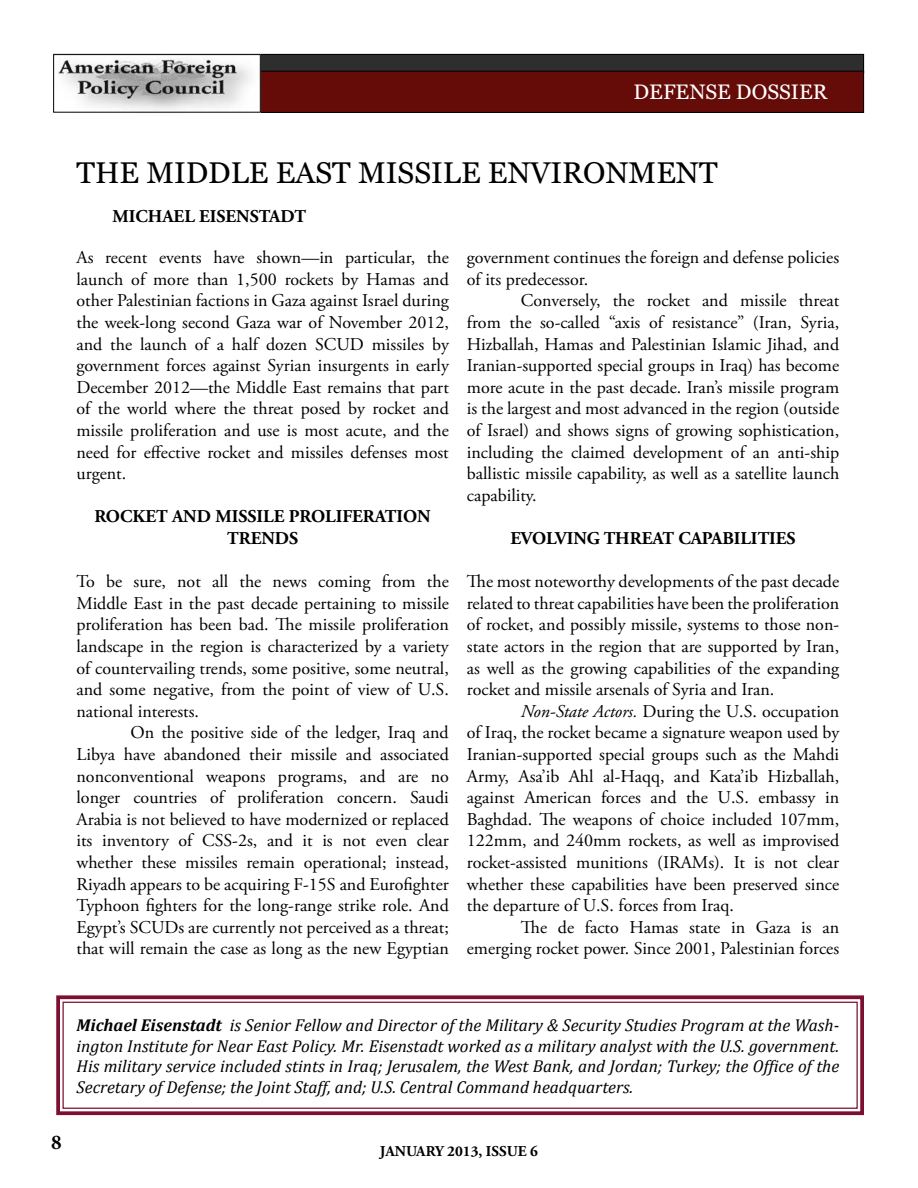
<style>
.page{position:relative;width:918px;height:1188px;background:#fff}
.page>*{position:absolute;margin:0;border:0;box-sizing:border-box;transform-origin:0 0}
.t1{font:30px "Georgia";color:#000}
.t2{font:21px "Georgia";color:#fff}
.t3{font:700 21px "Minion Pro";color:#000}
.t4{font:18px/21.6px "Adobe Garamond Pro";color:#000;text-align:justify}
.t5{font:700 18px/21.6px "Adobe Garamond Pro";color:#000;text-align:center}
.t6{font:italic 17.25px/20.7px "Cambria";color:#000;text-align:justify}
.t7{font:700 15px "Adobe Garamond Pro";color:#000}
.s1{font-style:italic}
.s2{font-weight:700}
</style>
<div class="page">
<div style="left:54px;top:54px;width:810px;height:19px;background:#2e2e2f"></div>
<div style="left:53px;top:54px;width:811px;height:19px;border:1px solid #000"></div>
<div style="left:54px;top:71px;width:810px;height:41px;background:#650c08"></div>
<div style="left:53px;top:71px;width:811px;height:42px;border:1px solid #000"></div>
<img style="left:55px;top:56px;width:204px;height:55px">
<div style="left:53px;top:54px;width:208px;height:59px;border:1px solid #000"></div>
<svg style="left:56px;top:995px;width:808px;height:121px"></svg>
<div style="left:62px;top:1002px;width:796px;height:107px;border:1px solid #7d1031"></div>
<p class="t2" style="left:634px;top:79px;width:195px">DEFENSE DOSSIER</p>
<h1 class="t1" style="left:76px;top:155px;width:643px">THE MIDDLE EAST MISSILE ENVIRONMENT</h1>
<p class="t5" style="left:112px;top:206px;width:195px">MICHAEL EISENSTADT</p>
<p class="t4" style="left:76px;top:247px;width:374px">As recent events have shown—in particular, the launch of more than 1,500 rockets by Hamas and other Palestinian factions in Gaza against Israel during the week-long second Gaza war of November 2012, and the launch of a half dozen SCUD missiles by government forces against Syrian insurgents in early December 2012—the Middle East remains that part of the world where the threat posed by rocket and missile proliferation and use is most acute, and the need for effective rocket and missiles defenses most urgent.</p>
<p class="t5" style="left:95px;top:506px;width:338px">ROCKET AND MISSILE PROLIFERATION<br>TRENDS</p>
<p class="t4" style="left:76px;top:571px;width:374px">To be sure, not all the news coming from the Middle East in the past decade pertaining to missile proliferation has been bad. The missile proliferation landscape in the region is characterized by a variety of countervailing trends, some positive, some neutral, and some negative, from the point of view of U.S. national interests.</p>
<p class="t4" style="left:76px;top:723px;width:374px;text-indent:54px">On the positive side of the ledger, Iraq and Libya have abandoned their missile and associated nonconventional weapons programs, and are no longer countries of proliferation concern. Saudi Arabia is not believed to have modernized or replaced its inventory of CSS-2s, and it is not even clear whether these missiles remain operational; instead, Riyadh appears to be acquiring F-15S and Eurofighter Typhoon fighters for the long-range strike role. And Egypt’s SCUDs are currently not perceived as a threat; that will remain the case as long as the new Egyptian</p>
<p class="t4" style="left:467px;top:247px;width:374px">government continues the foreign and defense policies of its predecessor.</p>
<p class="t4" style="left:467px;top:291px;width:374px;text-indent:54px">Conversely, the rocket and missile threat from the so-called “axis of resistance” (Iran, Syria, Hizballah, Hamas and Palestinian Islamic Jihad, and Iranian-supported special groups in Iraq) has become more acute in the past decade. Iran’s missile program is the largest and most advanced in the region (outside of Israel) and shows signs of growing sophistication, including the claimed development of an anti-ship ballistic missile capability, as well as a satellite launch capability.</p>
<p class="t5" style="left:510px;top:528px;width:287px">EVOLVING THREAT CAPABILITIES</p>
<p class="t4" style="left:467px;top:571px;width:374px">The most noteworthy developments of the past decade related to threat capabilities have been the proliferation of rocket, and possibly missile, systems to those non&shy;state actors in the region that are supported by Iran, as well as the growing capabilities of the expanding rocket and missile arsenals of Syria and Iran.</p>
<p class="t4" style="left:467px;top:701px;width:374px;text-indent:54px"><span class="s1">Non-State Actors.</span> During the U.S. occupation of Iraq, the rocket became a signature weapon used by Iranian-supported special groups such as the Mahdi Army, Asa’ib Ahl al-Haqq, and Kata’ib Hizballah, against American forces and the U.S. embassy in Baghdad. The weapons of choice included 107mm, 122mm, and 240mm rockets, as well as improvised rocket-assisted munitions (IRAMs). It is not clear whether these capabilities have been preserved since the departure of U.S. forces from Iraq.</p>
<p class="t4" style="left:467px;top:917px;width:374px;text-align:right">The de facto Hamas state in Gaza is an emerging rocket power. Since 2001, Palestinian forces</p>
<p class="t6" style="left:76px;top:1014px;width:764px"><span class="s2">Michael Eisenstadt</span> is Senior Fellow and Director of the Military &amp; Security Studies Program at the Wash&shy;ington Institute for Near East Policy. Mr. Eisenstadt worked as a military analyst with the U.S. government.<br>His military service included stints in Iraq; Jerusalem, the West Bank, and Jordan; Turkey; the Office of the Secretary of Defense; the Joint Staff, and; U.S. Central Command headquarters.</p>
<p class="t3" style="left:51px;top:1128px;width:12px">8</p>
<p class="t7" style="left:380px;top:1142px;width:160px">JANUARY 2013, ISSUE 6</p>
</div>
